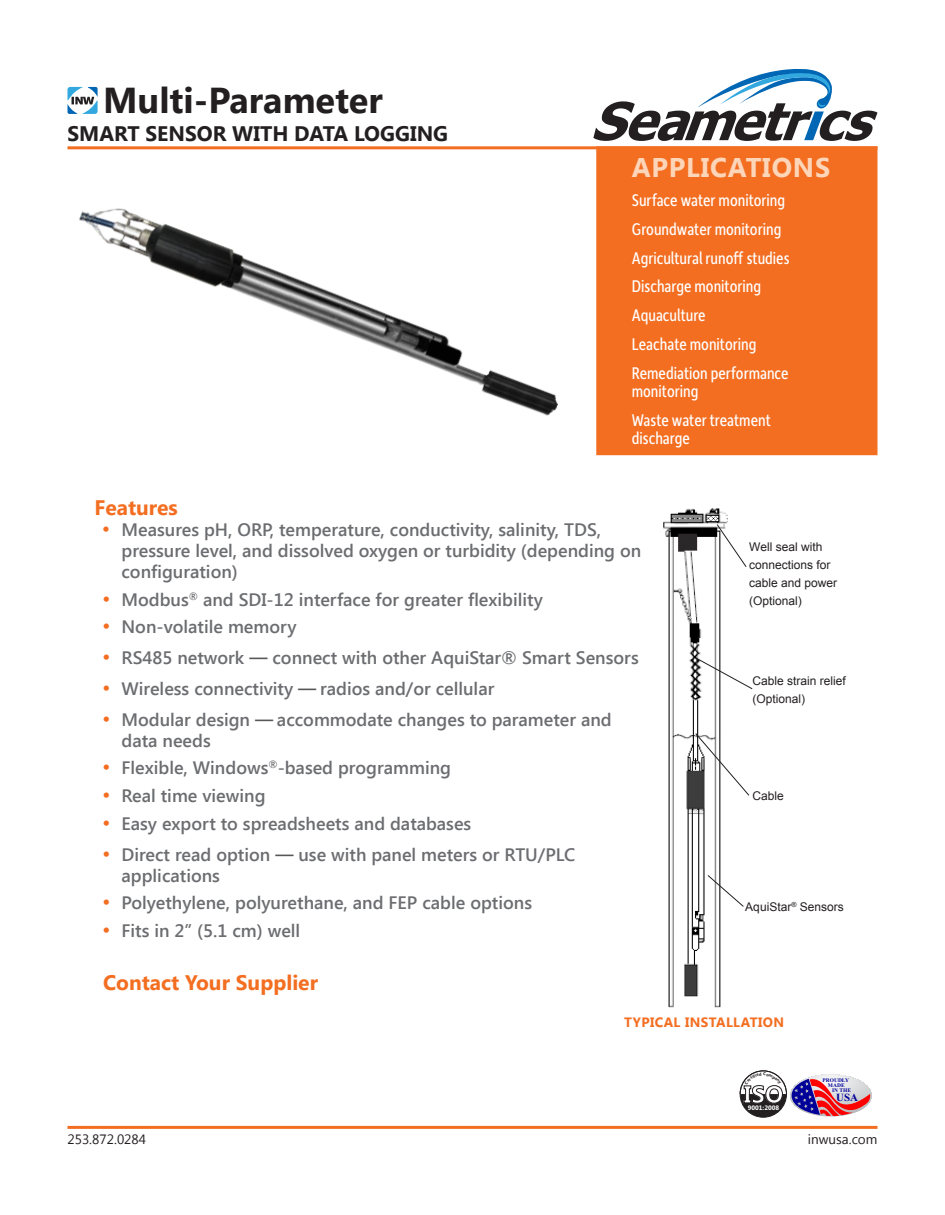
<style>
.page{position:relative;width:945px;height:1215px;background:#fff}
.page>*{position:absolute;margin:0;border:0;box-sizing:border-box;transform-origin:0 0}
.t1{font:700 36px "Segoe UI";color:#231f20}
.t2{font:700 27px "Segoe UI";letter-spacing:.03em;color:#fdd6ba}
.t3{font:700 24.3px "Segoe UI";color:#fff}
.t4{font:700 21px "Segoe UI";color:#f36e21}
.t5{font:700 21px "Segoe UI";color:#231f20}
.t6{font:600 18px/21px "Segoe UI";color:#6c6d70}
.t7{font:18px/28.8px "Depot New Condensed";color:#fff}
.t8{font:13.5px "Segoe UI";color:#231f20}
.t9{font:700 13.5px "Segoe UI";letter-spacing:.03em;color:#f36e21}
.t10{font:12px/18px "Arial";color:#231f20}
.t11{font:700 10.95px "Times New Roman";color:#009}
.t12{font:700 6.45px "Segoe UI";color:#fff}
.t13{font:700 5.55px "Times New Roman";color:#009}
.s1{font-weight:400;font-size:21px;color:#f36e21}
.s2{font-family:"Depot New Condensed";font-weight:400;font-size:22.5px;color:#57585a}
</style>
<div class="page">
<img style="left:79px;top:208px;width:479px;height:208px">
<hr style="left:68px;top:146px;width:810px;height:3px;background:#f36e21">
<svg style="left:593px;top:69px;width:285px;height:72px"></svg>
<div style="left:596px;top:146px;width:282px;height:309px;background:#f36e21;border:2px solid #f36e21"></div>
<hr style="left:68px;top:1126px;width:810px;height:3px;background:#f36e21">
<svg style="left:68px;top:87px;width:30px;height:27px"></svg>
<img style="left:663px;top:508px;width:65px;height:500px">
<svg style="left:716px;top:524px;width:31px;height:44px"></svg>
<svg style="left:695px;top:733px;width:55px;height:63px"></svg>
<svg style="left:695px;top:657px;width:58px;height:33px"></svg>
<svg style="left:707px;top:874px;width:37px;height:34px"></svg>
<svg style="left:740px;top:1070px;width:132px;height:48px"></svg>
<h1 class="t1" style="left:103px;top:75px;width:281px">Multi-Parameter</h1>
<p class="t5" style="left:68px;top:119px;width:382px">SMART SENSOR WITH DATA LOGGING</p>
<h2 class="t2" style="left:632px;top:148px;width:200px">APPLICATIONS</h2>
<p class="t7" style="left:632px;top:185px;width:159px">Surface water monitoring<br>Groundwater monitoring<br>Agricultural runoff studies<br>Discharge monitoring<br>Aquaculture<br>Leachate monitoring<br>Remediation performance</p>
<p class="t7" style="left:632px;top:376px;width:140px">monitoring<br>Waste water treatment</p>
<p class="t7" style="left:632px;top:422px;width:60px">discharge</p>
<p class="t4" style="left:94px;top:492px;width:85px">Features</p>
<p class="t6" style="left:122px;top:518px;width:521px;text-indent:-20px"><span class="s1">•</span> Measures pH, ORP, temperature, conductivity, salinity, TDS, pressure level, and dissolved oxygen or turbidity (depending on configuration)</p>
<p class="t6" style="left:102px;top:588px;width:442px"><span class="s1">•</span> Modbus<sup>®</sup> and SDI-12 interface for greater flexibility</p>
<p class="t6" style="left:102px;top:616px;width:196px"><span class="s1">•</span> Non-volatile memory</p>
<p class="t6" style="left:102px;top:646px;width:538px"><span class="s1">•</span> RS485 network <span class="s2">—</span> connect with other AquiStar® Smart Sensors</p>
<p class="t6" style="left:102px;top:677px;width:394px"><span class="s1">•</span> Wireless connectivity <span class="s2">—</span> radios and/or cellular</p>
<p class="t6" style="left:121px;top:708px;width:492px;text-indent:-19px"><span class="s1">•</span> Modular design <span class="s2">—</span> accommodate changes to parameter and data needs</p>
<p class="t6" style="left:102px;top:757px;width:351px"><span class="s1">•</span> Flexible, Windows<sup>®</sup>-based programming</p>
<p class="t6" style="left:102px;top:784px;width:165px"><span class="s1">•</span> Real time viewing</p>
<p class="t6" style="left:102px;top:812px;width:371px"><span class="s1">•</span> Easy export to spreadsheets and databases</p>
<p class="t6" style="left:122px;top:843px;width:455px;text-indent:-20px"><span class="s1">•</span> Direct read option <span class="s2">—</span> use with panel meters or RTU/PLC applications</p>
<p class="t6" style="left:102px;top:892px;width:432px"><span class="s1">•</span> Polyethylene, polyurethane, and FEP cable options</p>
<p class="t6" style="left:102px;top:919px;width:200px"><span class="s1">•</span> Fits in 2” (5.1 cm) well</p>
<p class="t4" style="left:103px;top:968px;width:216px">Contact Your Supplier</p>
<p class="t10" style="left:749px;top:538px;width:90px">Well seal with connections for cable and power (Optional)</p>
<p class="t10" style="left:752px;top:671px;width:95px">Cable strain relief (Optional)</p>
<p class="t10" style="left:752px;top:787px;width:33px">Cable</p>
<p class="t10" style="left:745px;top:898px;width:100px">AquiStar<sup>®</sup> Sensors</p>
<p class="t9" style="left:624px;top:1013px;width:161px">TYPICAL INSTALLATION</p>
<h3 class="t3" style="left:744px;top:1077px;width:41px">ISO</h3>
<p class="t12" style="left:748px;top:1104px;width:33px">9001:2008</p>
<p class="t13" style="left:822px;top:1076px;width:28px">PROUDLY</p>
<p class="t13" style="left:828px;top:1081px;width:18px">MADE</p>
<p class="t13" style="left:832px;top:1086px;width:20px">IN THE</p>
<p class="t11" style="left:836px;top:1090px;width:23px">USA</p>
<p class="t8" style="left:68px;top:1130px;width:80px">253.872.0284</p>
<p class="t8" style="left:808px;top:1130px;width:71px">inwusa.com</p>
</div>
